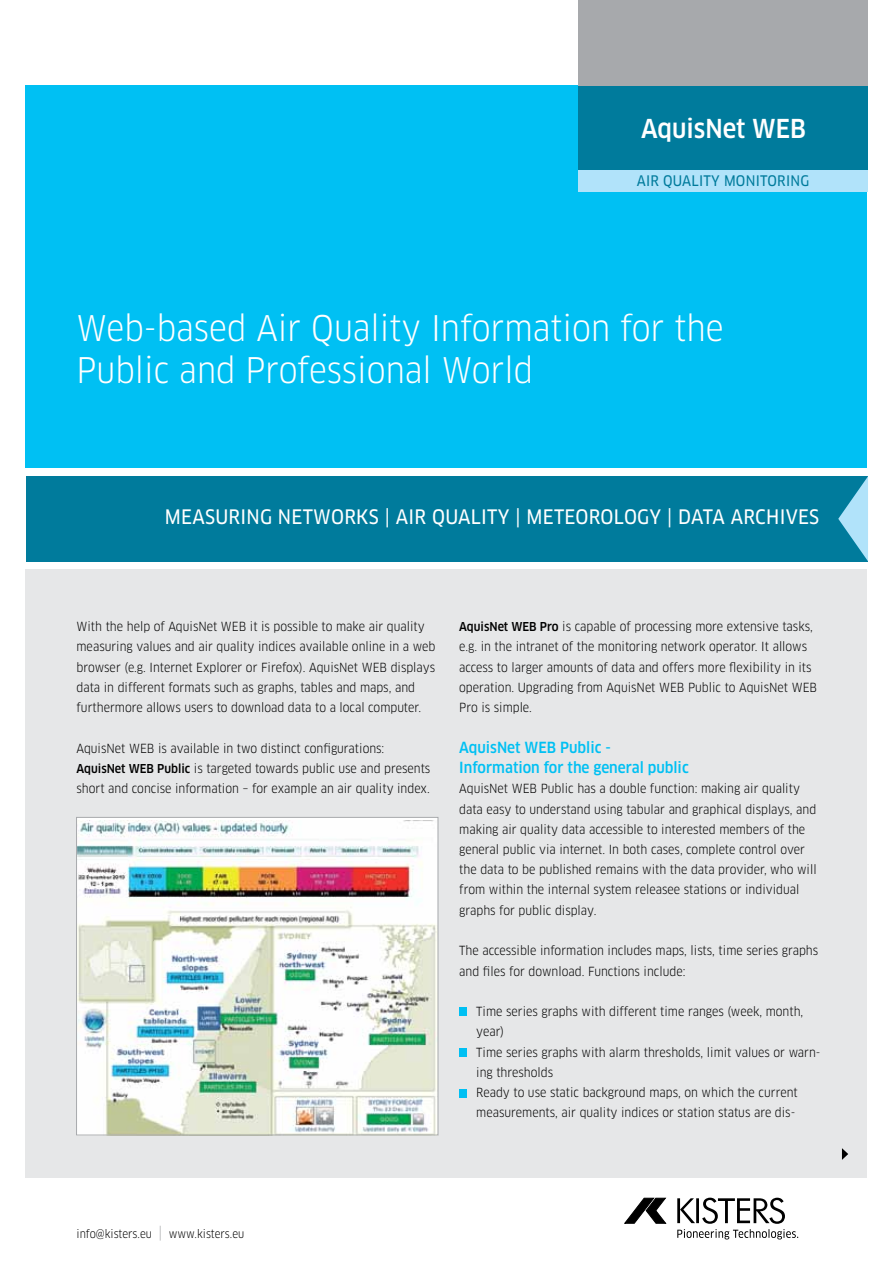
<style>
.page{position:relative;width:893px;height:1263px;background:#fff}
.page>*{position:absolute;margin:0;border:0;box-sizing:border-box;transform-origin:0 0}
.t1{font:condensed 34.5px/42px "Clan OT";color:#fff}
.t2{font:500 condensed 25.5px "Clan OT";color:#fff}
.t3{font:19.5px "Clan OT Narrow News";letter-spacing:.015em;color:#fff}
.t4{font:500 condensed 15px/20.2px "Clan OT";color:#00c0f3}
.t5{font:14.25px "Clan OT Narrow News";letter-spacing:.015em;color:#007b9c}
.t6{font:condensed 12.3px/20.2px "Clan OT";color:#000}
.t7{font:condensed 11.25px "Clan OT";color:#000}
.s1{font-weight:500;font-size:12px}
.s2{font-size:15px;color:#a7a9ac}
</style>
<div class="page">
<div style="left:26px;top:85px;width:841px;height:383px;background:#00c0f3"></div>
<div style="left:26px;top:570px;width:841px;height:608px;background:#e6e7e8"></div>
<div style="left:578px;top:85px;width:289px;height:85px;background:#007b9c"></div>
<div style="left:578px;top:0;width:289px;height:85px;background:#a7a9ac"></div>
<div style="left:578px;top:170px;width:289px;height:21px;background:#b1e3fa"></div>
<div style="left:459px;top:1008px;width:8px;height:8px;background:#00c0f3"></div>
<div style="left:459px;top:1048px;width:8px;height:8px;background:#00c0f3"></div>
<div style="left:459px;top:1089px;width:8px;height:8px;background:#00c0f3"></div>
<svg style="left:842px;top:1148px;width:6px;height:12px"></svg>
<div style="left:26px;top:476px;width:842px;height:85px;background:#007b9c"></div>
<svg style="left:838px;top:476px;width:30px;height:85px"></svg>
<img style="left:78px;top:820px;width:358px;height:313px">
<div style="left:76px;top:817px;width:362px;height:318px;border:1px solid #a7a9ac"></div>
<svg style="left:625px;top:1198px;width:41px;height:25px"></svg>
<svg style="left:677px;top:1198px;width:121px;height:41px"></svg>
<h2 class="t2" style="left:641px;top:113px;width:166px">AquisNet WEB</h2>
<p class="t5" style="left:637px;top:173px;width:174px">AIR QUALITY MONITORING</p>
<h1 class="t1" style="left:77px;top:307px;width:649px">Web-based Air Quality Information for the<br>Public and Professional World</h1>
<h3 class="t3" style="left:165px;top:505px;width:63px">MEASURING</h3>
<h3 class="t3" style="left:278px;top:505px;width:204px">N ETWORKS | AIR QUALITY</h3>
<h3 class="t3" style="left:515px;top:505px;width:74px">| METEOROLOGY</h3>
<h3 class="t3" style="left:667px;top:505px;width:154px">| DATA ARCHIVES</h3>
<p class="t6" style="left:77px;top:617px;width:360px">With the help of AquisNet WEB it is possible to make air quality measuring values and air quality indices available online in a web browser (e.g. Internet Explorer or Firefox). AquisNet WEB displays data in different formats such as graphs, tables and maps, and furthermore allows users to download data to a local computer.</p>
<p class="t6" style="left:77px;top:738px;width:355px">AquisNet WEB is available in two distinct configurations:<br><span class="s1">AquisNet WEB Public</span> is targeted towards public use and presents short and concise information – for example an air quality index.</p>
<p class="t6" style="left:459px;top:617px;width:359px"><span class="s1">AquisNet WEB Pro</span> is capable of processing more extensive tasks, e.g. in the intranet of the monitoring network operator. It allows access to larger amounts of data and offers more flexibility in its operation. Upgrading from AquisNet WEB Public to AquisNet WEB Pro is simple.</p>
<p class="t4" style="left:459px;top:737px;width:231px">AquisNet WEB Public -<br>Information for the general public</p>
<p class="t6" style="left:459px;top:779px;width:359px">AquisNet WEB Public has a double function: making air quality data easy to understand using tabular and graphical displays, and making air quality data accessible to interested members of the general public via internet. In both cases, complete control over the data to be published remains with the data provider, who will from within the internal system releasee stations or individual graphs for public display.</p>
<p class="t6" style="left:459px;top:940px;width:360px">The accessible information includes maps, lists, time series graphs and files for download. Functions include:</p>
<p class="t6" style="left:476px;top:1001px;width:346px">Time series graphs with different time ranges (week, month, year)<br>Time series graphs with alarm thresholds, limit values or warn&shy;ing thresholds<br>Ready to use static background maps, on which the current measurements, air quality indices or station status are dis-</p>
<p class="t7" style="left:77px;top:1227px;width:169px">info@kisters.eu <span class="s2">|</span> www.kisters.eu</p>
</div>
